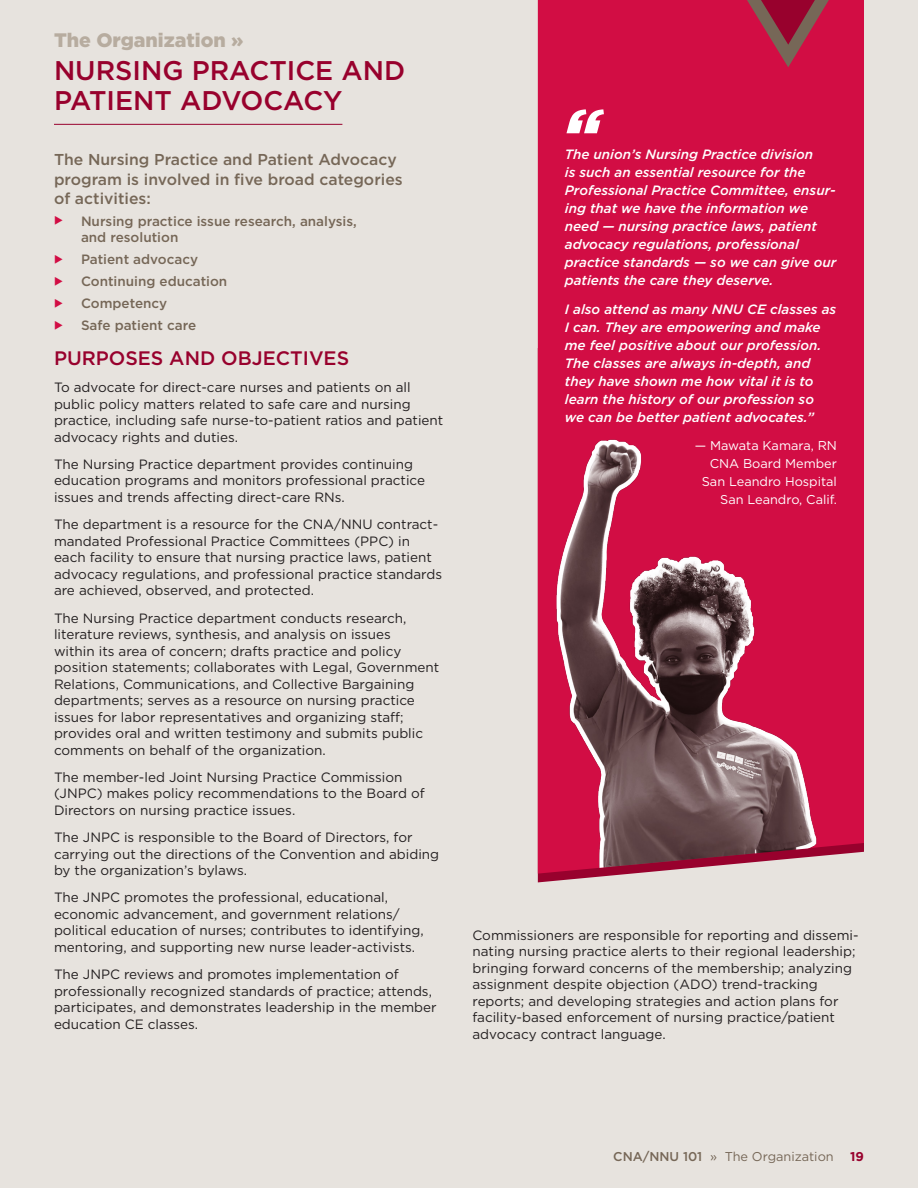
<style>
.page{position:relative;width:918px;height:1188px;background:#e7e3de}
.page>*{position:absolute;margin:0;border:0;box-sizing:border-box;transform-origin:0 0}
.t1{font:italic 900 66px "Gotham";color:#fff}
.Section_Heading{font:500 27px/30px "Gotham";color:#98012d}
.Heading_1{font:500 19.5px "Gotham";color:#98012d}
.t2{font:900 19.5px "Gotham";color:#b7ac9f}
.Intro_Para{font:500 15.75px/19.5px "Gotham";color:#766757}
.t3{font:13.5px/16.5px "Gotham";color:#231f20}
.Quote_-_Inline{font:italic 500 13.5px/18px "Gotham";color:#fff}
.t4{font:500 13.5px/16.5px "Gotham";color:#766757}
.Quote_attribution{font:12.75px/18px "Gotham";color:#fff;text-align:right}
.t5{font:12.75px "Gotham";color:#766757}
.t6{font:700 12.75px "Gotham";color:#98012d}
.s1{font-weight:500}
</style>
<div class="page">
<div style="left:538px;top:0;width:326px;height:856px;background:#d20d44"></div>
<img style="left:538px;top:428px;width:286px;height:446px">
<svg style="left:747px;top:0;width:82px;height:67px;background:#ab2344"></svg>
<hr style="left:54px;top:124px;width:288px;height:1px;background:#98012d">
<p class="t2" style="left:54px;top:27px;width:191px">The Organization »</p>
<p class="Section_Heading" style="left:54px;top:56px;width:353px">NURSING PRACTICE AND<br>PATIENT ADVOCACY</p>
<p class="Intro_Para" style="left:54px;top:150px;width:350px">The Nursing Practice and Patient Advocacy program is involved in five broad categories of activities:</p>
<p class="t4" style="left:81px;top:213px;width:277px">Nursing practice issue research, analysis, and resolution</p>
<p class="t4" style="left:81px;top:251px;width:119px">Patient advocacy</p>
<p class="t4" style="left:81px;top:273px;width:148px">Continuing education</p>
<p class="t4" style="left:81px;top:295px;width:88px">Competency</p>
<p class="t4" style="left:81px;top:317px;width:117px">Safe patient care</p>
<p class="Heading_1" style="left:54px;top:345px;width:297px">PURPOSES AND OBJECTIVES</p>
<p class="t3" style="left:54px;top:379px;width:391px">To advocate for direct-care nurses and patients on all public policy matters related to safe care and nursing practice, including safe nurse-to-patient ratios and patient advocacy rights and duties.</p>
<p class="t3" style="left:54px;top:456px;width:373px">The Nursing Practice department provides continuing education programs and monitors professional practice issues and trends affecting direct-care RNs.</p>
<p class="t3" style="left:54px;top:516px;width:390px">The department is a resource for the CNA/NNU contract&shy;mandated Professional Practice Committees (PPC) in each facility to ensure that nursing practice laws, patient advocacy regulations, and professional practice standards are achieved, observed, and protected.</p>
<p class="t3" style="left:54px;top:609px;width:387px">The Nursing Practice department conducts research, literature reviews, synthesis, and analysis on issues<br>within its area of concern; drafts practice and policy position statements; collaborates with Legal, Government Relations, Communications, and Collective Bargaining departments; serves as a resource on nursing practice issues for labor representatives and organizing staff; provides oral and written testimony and submits public comments on behalf of the organization.</p>
<p class="t3" style="left:54px;top:769px;width:372px">The member-led Joint Nursing Practice Commission (JNPC) makes policy recommendations to the Board of<br>Directors on nursing practice issues.</p>
<p class="t3" style="left:54px;top:829px;width:387px">The JNPC is responsible to the Board of Directors, for carrying out the directions of the Convention and abiding by the organization’s bylaws.</p>
<p class="t3" style="left:54px;top:889px;width:371px">The JNPC promotes the professional, educational, economic advancement, and government relations/ political education of nurses; contributes to identifying, mentoring, and supporting new nurse leader-activists.</p>
<p class="t3" style="left:54px;top:966px;width:384px">The JNPC reviews and promotes implementation of professionally recognized standards of practice; attends, participates, and demonstrates leadership in the member education CE classes.</p>
<p class="t1" style="left:562px;top:87px;width:39px">“</p>
<p class="Quote_-_Inline" style="left:565px;top:145px;width:273px">The union’s Nursing Practice division<br>is such an essential resource for the Professional Practice Committee, ensur&shy;ing that we have the information we need — nursing practice laws, patient advocacy regulations, professional practice standards — so we can give our patients the care they deserve.</p>
<p class="Quote_-_Inline" style="left:565px;top:300px;width:273px">I also attend as many NNU CE classes as I can. They are empowering and make me feel positive about our profession.<br>The classes are always in-depth, and they have shown me how vital it is to learn the history of our profession so we can be better patient advocates.”</p>
<p class="Quote_attribution" style="left:695px;top:437px;width:144px">— Mawata Kamara, RN<br>CNA Board Member<br>San Leandro Hospital<br>San Leandro, Calif.</p>
<p class="t3" style="left:472px;top:926px;width:388px">Commissioners are responsible for reporting and dissemi&shy;nating nursing practice alerts to their regional leadership; bringing forward concerns of the membership; analyzing assignment despite objection (ADO) trend-tracking reports; and developing strategies and action plans for facility-based enforcement of nursing practice/patient advocacy contract language.</p>
<p class="t5" style="left:613px;top:1148px;width:222px"><span class="s1">CNA/NNU 101</span> » The Organization</p>
<p class="t6" style="left:850px;top:1148px;width:15px">19</p>
</div>
